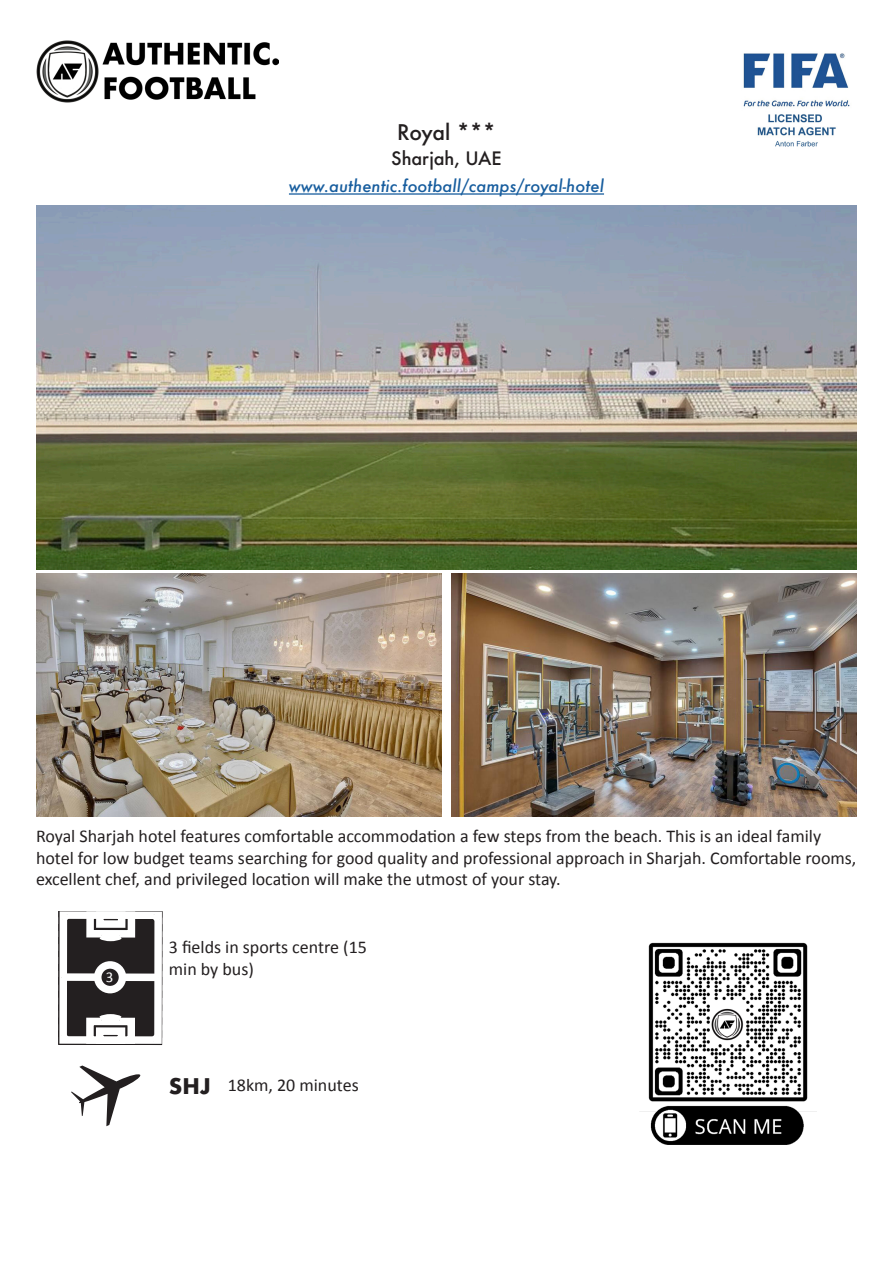
<style>
.page{position:relative;width:893px;height:1263px;background:#fff}
.page>*{position:absolute;margin:0;border:0;box-sizing:border-box;transform-origin:0 0}
.t1{font:500 21px "Futura";letter-spacing:-.02em;color:#231f20}
.t2{font:700 21px "Futura";color:#231f20}
.t3{font:18px/21.6px "Calibri";color:#231f20}
.t4{font:500 18px "Futura";color:#231f20}
.t5{font:italic 500 16.5px "Futura";color:#175d9e}
.t6{font:15px "Calibri";color:#fff}
</style>
<div class="page">
<img style="left:36px;top:40px;width:243px;height:63px">
<img style="left:743px;top:53px;width:107px;height:94px">
<hr style="left:289px;top:193px;width:315px;height:2px;background:#175d9e">
<img style="left:36px;top:205px;width:821px;height:365px">
<img style="left:36px;top:574px;width:405px;height:243px">
<img style="left:452px;top:574px;width:405px;height:243px">
<svg style="left:72px;top:1066px;width:69px;height:60px"></svg>
<svg style="left:58px;top:911px;width:105px;height:134px"></svg>
<img style="left:639px;top:942px;width:177px;height:202px">
<p class="t1" style="left:397px;top:117px;width:100px">Royal ***</p>
<p class="t4" style="left:391px;top:146px;width:112px">Sharjah, UAE</p>
<p class="t5" style="left:289px;top:175px;width:317px">www.authentic.football/camps/royal-hotel</p>
<p class="t3" style="left:36px;top:825px;width:822px">Royal Sharjah hotel features comfortable accommodation a few steps from the beach. This is an ideal family hotel for low budget teams searching for good quality and professional approach in Sharjah. Comfortable rooms, excellent chef, and privileged location will make the utmost of your stay.</p>
<p class="t6" style="left:106px;top:967px;width:9px">3</p>
<p class="t3" style="left:169px;top:936px;width:200px">3 fields in sports centre (15 min by bus)</p>
<p class="t2" style="left:169px;top:1070px;width:44px">SHJ</p>
<p class="t3" style="left:228px;top:1074px;width:132px">18km, 20 minutes</p>
</div>
